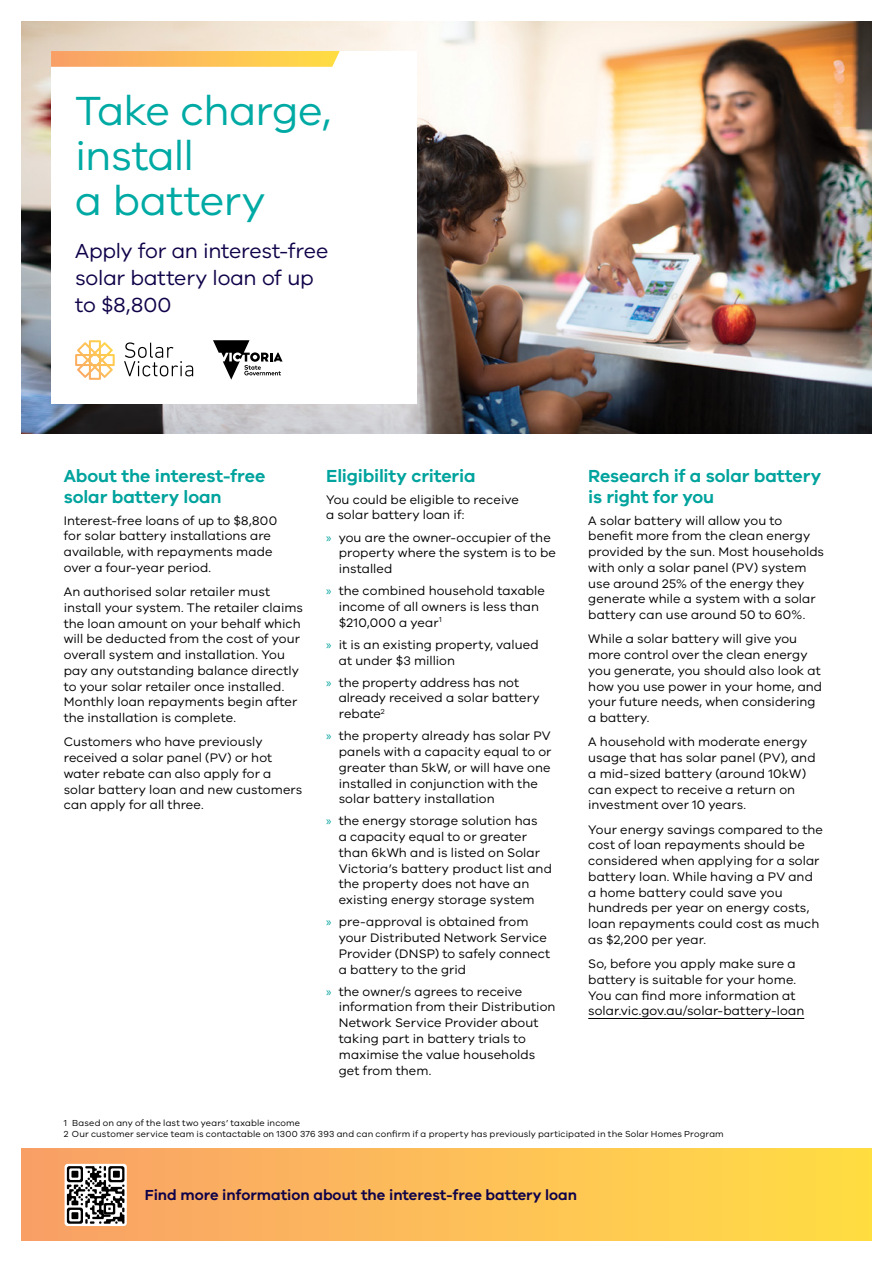
<style>
.page{position:relative;width:893px;height:1263px;background:#fff}
.page>*{position:absolute;margin:0;border:0;box-sizing:border-box;transform-origin:0 0}
.t1{font:42px/45px "VIC";letter-spacing:-.02em;color:#00aaa4}
.t2{font:21px/27px "VIC";letter-spacing:-.01em;color:#100249}
.t3{font:600 18px/21px "VIC";letter-spacing:-.005em;color:#00a39d}
.t4{font:600 15px "VIC";color:#100249}
.t5{font:12.75px/15.8px "VIC";letter-spacing:.005em;color:#000}
.t6{font:9px/10.5px "VIC";letter-spacing:.015em;color:#000}
.s1{font-family:"Myriad Pro";color:#00a39d}
</style>
<div class="page">
<img style="left:22px;top:21px;width:850px;height:412px">
<div style="left:51px;top:51px;width:366px;height:353px;background:#fff"></div>
<svg style="left:75px;top:340px;width:40px;height:40px"></svg>
<svg style="left:124px;top:342px;width:69px;height:34px"></svg>
<svg style="left:213px;top:340px;width:70px;height:40px"></svg>
<svg style="left:51px;top:51px;width:289px;height:16px;background:#fcbf5c"></svg>
<div style="left:21px;top:1149px;width:851px;height:92px;background:linear-gradient(to right,#f99f6a,#ffde45)"></div>
<hr style="left:588px;top:1018px;width:216px;height:1px;background:#000">
<div style="left:65px;top:1164px;width:62px;height:62px;background:linear-gradient(to right,#fff,#fff);border-radius:3px"></div>
<svg style="left:67px;top:1166px;width:57px;height:58px"></svg>
<h1 class="t1" style="left:75px;top:87px;width:258px">Take charge, install<br>a battery</h1>
<h2 class="t2" style="left:75px;top:237px;width:255px">Apply for an interest-free solar battery loan of up to $8,800</h2>
<h3 class="t3" style="left:64px;top:464px;width:203px">About the interest-free solar battery loan</h3>
<p class="t5" style="left:64px;top:512px;width:215px">Interest-free loans of up to $8,800 for solar battery installations are available, with repayments made over a four-year period.</p>
<p class="t5" style="left:64px;top:584px;width:241px">An authorised solar retailer must install your system. The retailer claims the loan amount on your behalf which will be deducted from the cost of your overall system and installation. You pay any outstanding balance directly to your solar retailer once installed.<br>Monthly loan repayments begin after the installation is complete.</p>
<p class="t5" style="left:64px;top:734px;width:240px">Customers who have previously received a solar panel (PV) or hot water rebate can also apply for a solar battery loan and new customers can apply for all three.</p>
<h3 class="t3" style="left:326px;top:464px;width:151px">Eligibility criteria</h3>
<p class="t5" style="left:326px;top:491px;width:194px">You could be eligible to receive a solar battery loan if:</p>
<p class="t5" style="left:339px;top:529px;width:219px;text-indent:-13px"><span class="s1">»</span> you are the owner-occupier of the property where the system is to be installed</p>
<p class="t5" style="left:339px;top:583px;width:208px;text-indent:-13px"><span class="s1">»</span> the combined household taxable income of all owners is less than $210,000 a year<sup>1</sup></p>
<p class="t5" style="left:339px;top:636px;width:201px;text-indent:-13px"><span class="s1">»</span> it is an existing property, valued at under $3 million</p>
<p class="t5" style="left:339px;top:674px;width:202px;text-indent:-13px"><span class="s1">»</span> the property address has not already received a solar battery rebate<sup>2</sup></p>
<p class="t5" style="left:339px;top:728px;width:214px;text-indent:-13px"><span class="s1">»</span> the property already has solar PV panels with a capacity equal to or greater than 5kW, or will have one installed in conjunction with the solar battery installation</p>
<p class="t5" style="left:339px;top:813px;width:215px;text-indent:-13px"><span class="s1">»</span> the energy storage solution has<br>a capacity equal to or greater than 6kWh and is listed on Solar<br>Victoria’s battery product list and the property does not have an existing energy storage system</p>
<p class="t5" style="left:339px;top:914px;width:213px;text-indent:-13px"><span class="s1">»</span> pre-approval is obtained from your Distributed Network Service<br>Provider (DNSP) to safely connect a battery to the grid</p>
<p class="t5" style="left:339px;top:983px;width:218px;text-indent:-13px"><span class="s1">»</span> the owner/s agrees to receive information from their Distribution<br>Network Service Provider about taking part in battery trials to maximise the value households get from them.</p>
<h3 class="t3" style="left:588px;top:464px;width:235px">Research if a solar battery is right for you</h3>
<p class="t5" style="left:588px;top:512px;width:237px">A solar battery will allow you to benefit more from the clean energy provided by the sun. Most households with only a solar panel (PV) system use around 25% of the energy they generate while a system with a solar battery can use around 50 to 60%.</p>
<p class="t5" style="left:588px;top:631px;width:235px">While a solar battery will give you more control over the clean energy you generate, you should also look at how you use power in your home, and your future needs, when considering a battery.</p>
<p class="t5" style="left:588px;top:734px;width:229px">A household with moderate energy usage that has solar panel (PV), and a mid-sized battery (around 10kW) can expect to receive a return on investment over 10 years.</p>
<p class="t5" style="left:588px;top:821px;width:236px">Your energy savings compared to the cost of loan repayments should be considered when applying for a solar battery loan. While having a PV and a home battery could save you hundreds per year on energy costs, loan repayments could cost as much as $2,200 per year.</p>
<p class="t5" style="left:588px;top:956px;width:218px">So, before you apply make sure a battery is suitable for your home.<br>You can find more information at solar.vic.gov.au/solar-battery-loan</p>
<p class="t6" style="left:64px;top:1118px;width:661px">1 Based on any of the last two years’ taxable income<br>2 Our customer service team is contactable on 1300 376 393 and can confirm if a property has previously participated in the Solar Homes Program</p>
<p class="t4" style="left:145px;top:1186px;width:434px">Find more information about the interest-free battery loan</p>
</div>
